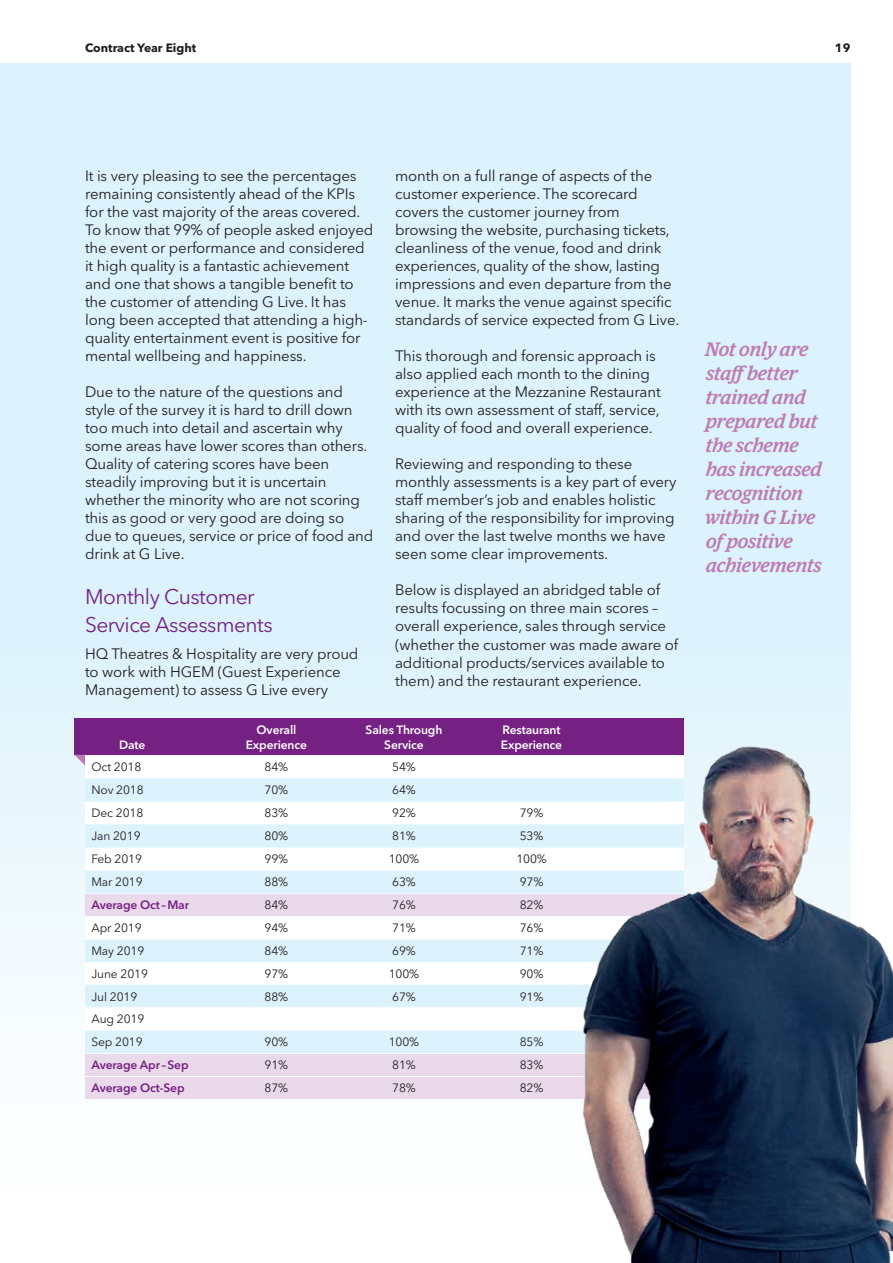
<style>
.page{position:relative;width:893px;height:1263px;background:#fff}
.page>*{position:absolute;margin:0;border:0;box-sizing:border-box;transform-origin:0 0}
.t1{font:21px/27px "Avenir Next LT Pro";letter-spacing:-.025em;color:#752183}
.t2{font:italic 500 19.5px/24px "Guardian Egyp";color:#bd7bb4}
.t3{font:15px/18px "Avenir Next LT Pro";letter-spacing:-.01em;color:#231f20}
.t4{font:12px/23px "Avenir Next LT Pro";letter-spacing:-.01em;color:#231f20}
.t5{font:600 12px "Avenir Next LT Pro";letter-spacing:-.01em;color:#fff}
.t6{font:600 12px "Avenir Next LT Pro";letter-spacing:-.01em;color:#752183}
.t7{font:700 12px "Avenir Next LT Pro";color:#231f20}
</style>
<div class="page">
<div style="left:0;top:64px;width:850px;height:1156px;background:linear-gradient(to bottom,#d2eefb,#f9fcfe)"></div>
<div style="left:74px;top:719px;width:610px;height:36px;background:#752183"></div>
<div style="left:85px;top:757px;width:599px;height:21px;background:#fff"></div>
<div style="left:85px;top:779px;width:599px;height:22px;background:#dcf2fc"></div>
<div style="left:85px;top:802px;width:599px;height:22px;background:#fff"></div>
<div style="left:85px;top:825px;width:599px;height:22px;background:#dcf2fc"></div>
<div style="left:85px;top:848px;width:599px;height:21px;background:#fff"></div>
<div style="left:85px;top:871px;width:599px;height:21px;background:#dcf2fc"></div>
<div style="left:85px;top:894px;width:599px;height:21px;background:#ead9ea"></div>
<div style="left:85px;top:917px;width:599px;height:21px;background:#fff"></div>
<div style="left:85px;top:940px;width:599px;height:21px;background:#dcf2fc"></div>
<div style="left:85px;top:963px;width:599px;height:21px;background:#fff"></div>
<div style="left:85px;top:986px;width:599px;height:21px;background:#dcf2fc"></div>
<div style="left:85px;top:1008px;width:599px;height:22px;background:#fff"></div>
<div style="left:85px;top:1031px;width:599px;height:22px;background:#dcf2fc"></div>
<div style="left:85px;top:1054px;width:599px;height:22px;background:#ead9ea"></div>
<div style="left:85px;top:1077px;width:599px;height:22px;background:#ead9ea"></div>
<svg style="left:74px;top:755px;width:11px;height:10px"></svg>
<img style="left:569px;top:741px;width:324px;height:522px">
<p class="t7" style="left:85px;top:40px;width:113px">Contract Year Eight</p>
<p class="t7" style="left:835px;top:40px;width:17px">19</p>
<p class="t3" style="left:85px;top:167px;width:290px">It is very pleasing to see the percentages remaining consistently ahead of the KPIs for the vast majority of the areas covered.<br>To know that 99% of people asked enjoyed the event or performance and considered it high quality is a fantastic achievement and one that shows a tangible benefit to the customer of attending G Live. It has long been accepted that attending a high&shy;quality entertainment event is positive for mental wellbeing and happiness.</p>
<p class="t3" style="left:85px;top:383px;width:290px">Due to the nature of the questions and style of the survey it is hard to drill down too much into detail and ascertain why some areas have lower scores than others.<br>Quality of catering scores have been steadily improving but it is uncertain whether the minority who are not scoring this as good or very good are doing so due to queues, service or price of food and drink at G Live.</p>
<h1 class="t1" style="left:85px;top:584px;width:189px">Monthly Customer<br>Service Assessments</h1>
<p class="t3" style="left:85px;top:644px;width:275px">HQ Theatres &amp; Hospitality are very proud to work with HGEM (Guest Experience<br>Management) to assess G Live every</p>
<p class="t3" style="left:395px;top:167px;width:286px">month on a full range of aspects of the customer experience. The scorecard covers the customer journey from browsing the website, purchasing tickets, cleanliness of the venue, food and drink experiences, quality of the show, lasting impressions and even departure from the venue. It marks the venue against specific standards of service expected from G Live.</p>
<p class="t3" style="left:395px;top:347px;width:267px">This thorough and forensic approach is also applied each month to the dining experience at the Mezzanine Restaurant with its own assessment of staff, service, quality of food and overall experience.</p>
<p class="t3" style="left:395px;top:455px;width:283px">Reviewing and responding to these monthly assessments is a key part of every staff member’s job and enables holistic sharing of the responsibility for improving and over the last twelve months we have seen some clear improvements.</p>
<p class="t3" style="left:395px;top:581px;width:285px">Below is displayed an abridged table of results focussing on three main scores – overall experience, sales through service (whether the customer was made aware of additional products/services available to them) and the restaurant experience.</p>
<p class="t5" style="left:257px;top:723px;width:41px">Overall</p>
<p class="t5" style="left:366px;top:723px;width:78px">Sales Through</p>
<p class="t5" style="left:502px;top:723px;width:60px">Restaurant</p>
<p class="t5" style="left:119px;top:737px;width:28px">Date</p>
<p class="t5" style="left:246px;top:737px;width:63px">Experience</p>
<p class="t5" style="left:384px;top:737px;width:41px">Service</p>
<p class="t5" style="left:501px;top:737px;width:63px">Experience</p>
<p class="t4" style="left:91px;top:756px;width:52px">Oct 2018</p>
<p class="t4" style="left:265px;top:756px;width:25px">84%</p>
<p class="t4" style="left:392px;top:756px;width:25px">54%</p>
<p class="t4" style="left:91px;top:779px;width:54px">Nov 2018</p>
<p class="t4" style="left:265px;top:779px;width:25px">70%</p>
<p class="t4" style="left:392px;top:779px;width:25px">64%</p>
<p class="t4" style="left:91px;top:801px;width:53px">Dec 2018</p>
<p class="t4" style="left:265px;top:801px;width:25px">83%</p>
<p class="t4" style="left:392px;top:801px;width:25px">92%</p>
<p class="t4" style="left:520px;top:801px;width:25px">79%</p>
<p class="t4" style="left:91px;top:824px;width:51px">Jan 2019</p>
<p class="t4" style="left:265px;top:824px;width:25px">80%</p>
<p class="t4" style="left:392px;top:824px;width:25px">81%</p>
<p class="t4" style="left:520px;top:824px;width:25px">53%</p>
<p class="t4" style="left:91px;top:847px;width:52px">Feb 2019</p>
<p class="t4" style="left:265px;top:847px;width:25px">99%</p>
<p class="t4" style="left:389px;top:847px;width:32px">100%</p>
<p class="t4" style="left:516px;top:847px;width:32px">100%</p>
<p class="t4" style="left:91px;top:870px;width:53px">Mar 2019</p>
<p class="t4" style="left:265px;top:870px;width:25px">88%</p>
<p class="t4" style="left:392px;top:870px;width:25px">63%</p>
<p class="t4" style="left:520px;top:870px;width:25px">97%</p>
<p class="t6" style="left:91px;top:897px;width:99px">Average Oct –Mar</p>
<p class="t4" style="left:265px;top:893px;width:25px">84%</p>
<p class="t4" style="left:392px;top:893px;width:25px">76%</p>
<p class="t4" style="left:520px;top:893px;width:25px">82%</p>
<p class="t4" style="left:91px;top:916px;width:52px">Apr 2019</p>
<p class="t4" style="left:265px;top:916px;width:25px">94%</p>
<p class="t4" style="left:392px;top:916px;width:25px">71%</p>
<p class="t4" style="left:520px;top:916px;width:25px">76%</p>
<p class="t4" style="left:91px;top:939px;width:54px">May 2019</p>
<p class="t4" style="left:265px;top:939px;width:25px">84%</p>
<p class="t4" style="left:392px;top:939px;width:25px">69%</p>
<p class="t4" style="left:520px;top:939px;width:25px">71%</p>
<p class="t4" style="left:91px;top:962px;width:58px">June 2019</p>
<p class="t4" style="left:265px;top:962px;width:25px">97%</p>
<p class="t4" style="left:389px;top:962px;width:32px">100%</p>
<p class="t4" style="left:520px;top:962px;width:25px">90%</p>
<p class="t4" style="left:91px;top:985px;width:47px">Jul 2019</p>
<p class="t4" style="left:265px;top:985px;width:25px">88%</p>
<p class="t4" style="left:392px;top:985px;width:25px">67%</p>
<p class="t4" style="left:520px;top:985px;width:25px">91%</p>
<p class="t4" style="left:91px;top:1008px;width:54px">Aug 2019<br>Sep 2019</p>
<p class="t4" style="left:265px;top:1031px;width:25px">90%</p>
<p class="t4" style="left:389px;top:1031px;width:32px">100%</p>
<p class="t4" style="left:520px;top:1031px;width:25px">85%</p>
<p class="t6" style="left:91px;top:1058px;width:99px">Average Apr –Sep</p>
<p class="t4" style="left:265px;top:1053px;width:25px">91%</p>
<p class="t4" style="left:392px;top:1053px;width:25px">81%</p>
<p class="t4" style="left:520px;top:1053px;width:25px">83%</p>
<p class="t6" style="left:91px;top:1081px;width:95px">Average Oct-Sep</p>
<p class="t4" style="left:265px;top:1076px;width:25px">87%</p>
<p class="t4" style="left:392px;top:1076px;width:25px">78%</p>
<p class="t4" style="left:520px;top:1076px;width:25px">82%</p>
<h2 class="t2" style="left:705px;top:335px;width:118px">Not only are staffbetter trained and prepared but the scheme has increased recognition within G Live of positive achievements</h2>
</div>
